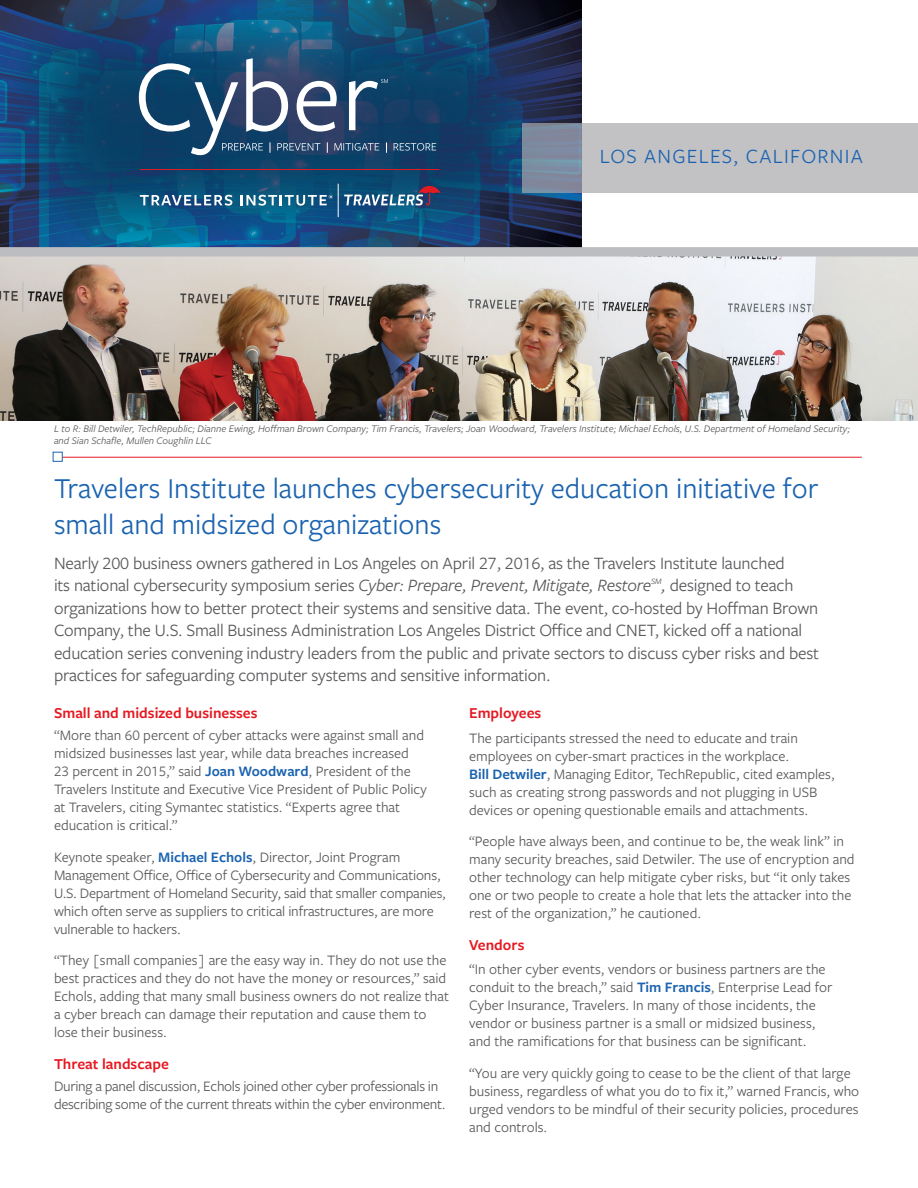
<style>
.page{position:relative;width:918px;height:1188px;background:#fff}
.page>*{position:absolute;margin:0;border:0;box-sizing:border-box;transform-origin:0 0}
.Body_copy{font:30px/36px "Freight Sans Pro";color:#1b63b0}
.Body_copy-2{font:21px "Freight Sans Pro";letter-spacing:.06em;color:#1b63b0}
.Body_copy-3{font:18px/22.5px "Freight Sans Pro";letter-spacing:-.01em;color:#57585a}
.Subheader{font:600 15.75px "Freight Sans Pro";color:#e51a23}
.Body_copy-4{font:600 15.75px "Freight Sans Pro";color:#e51a23}
.Body_copy-5{font:15px/18px "Freight Sans Pro";color:#57585a}
.Body_copy-6{font:15px/18px "Freight Sans Pro";letter-spacing:-.02em;color:#57585a}
.Body_copy-7{font:italic 10.5px/12px "Freight Sans Pro";color:#57585a}
.s1{font-style:italic}
.s2{font-weight:600;color:#1b63b0}
</style>
<div class="page">
<img style="left:0;top:0;width:581px;height:247px">
<svg style="left:140px;top:195px;width:92px;height:11px"></svg>
<svg style="left:241px;top:195px;width:92px;height:11px"></svg>
<svg style="left:139px;top:58px;width:297px;height:97px;background:#3a5d7f"></svg>
<svg style="left:344px;top:186px;width:97px;height:20px;background:#4a6b8b"></svg>
<hr style="left:338px;top:184px;width:1px;height:33px;background:#fff">
<hr style="left:140px;top:169px;width:299px;height:1px;background:#e51a23">
<img style="left:0;top:256px;width:918px;height:164px">
<div style="left:0;top:247px;width:918px;height:9px;background:#bcbdc0"></div>
<svg style="left:522px;top:123px;width:396px;height:70px;background:#b7b9bf"></svg>
<hr style="left:62px;top:457px;width:800px;height:1px;background:#e51a23">
<div style="left:53px;top:452px;width:10px;height:10px;border:1px solid #1b63b0"></div>
<p class="Body_copy-2" style="left:600px;top:143px;width:264px">LOS ANGELES, CALIFORNIA</p>
<p class="Body_copy-7" style="left:54px;top:422px;width:797px">L to R: Bill Detwiler, TechRepublic; Dianne Ewing, Hoffman Brown Company; Tim Francis, Travelers; Joan Woodward, Travelers Institute; Michael Echols, U.S. Department of Homeland Security; and Sian Schafle, Mullen Coughlin LLC</p>
<p class="Body_copy" style="left:54px;top:469px;width:766px">Travelers Institute launches cybersecurity education initiative for small and midsized organizations</p>
<p class="Body_copy-3" style="left:54px;top:551px;width:767px">Nearly 200 business owners gathered in Los Angeles on April 27, 2016, as the Travelers Institute launched<br>its national cybersecurity symposium series <span class="s1">Cyber: Prepare, Prevent, Mitigate, Restore</span><sup>SM</sup><span class="s1">,</span> designed to teach organizations how to better protect their systems and sensitive data. The event, co-hosted by Hoffman Brown Company, the U.S. Small Business Administration Los Angeles District Office and CNET, kicked off a national education series convening industry leaders from the public and private sectors to discuss cyber risks and best practices for safeguarding computer systems and sensitive information.</p>
<p class="Subheader" style="left:54px;top:702px;width:205px">Small and midsized businesses</p>
<p class="Body_copy-5" style="left:54px;top:726px;width:374px">“More than 60 percent of cyber attacks were against small and midsized businesses last year, while data breaches increased 23 percent in 2015,” said <span class="s2">Joan Woodward</span>, President of the Travelers Institute and Executive Vice President of Public Policy at Travelers, citing Symantec statistics. “Experts agree that education is critical.”</p>
<p class="Body_copy-5" style="left:54px;top:847px;width:394px">Keynote speaker, <span class="s2">Michael Echols</span>, Director, Joint Program Management Office, Office of Cybersecurity and Communications, U.S. Department of Homeland Security, said that smaller companies, which often serve as suppliers to critical infrastructures, are more vulnerable to hackers.</p>
<p class="Body_copy-5" style="left:54px;top:951px;width:396px">“They [small companies] are the easy way in. They do not use the best practices and they do not have the money or resources,” said Echols, adding that many small business owners do not realize that a cyber breach can damage their reputation and cause them to lose their business.</p>
<p class="Subheader" style="left:54px;top:1053px;width:116px">Threat landscape</p>
<p class="Body_copy-6" style="left:54px;top:1076px;width:393px">During a panel discussion, Echols joined other cyber professionals in describing some of the current threats within the cyber environment.</p>
<p class="Subheader" style="left:469px;top:702px;width:74px">Employees</p>
<p class="Body_copy-5" style="left:469px;top:728px;width:367px">The participants stressed the need to educate and train employees on cyber-smart practices in the workplace.<br><span class="s2">Bill Detwiler</span>, Managing Editor, TechRepublic, cited examples, such as creating strong passwords and not plugging in USB devices or opening questionable emails and attachments.</p>
<p class="Body_copy-5" style="left:469px;top:832px;width:387px">“People have always been, and continue to be, the weak link” in many security breaches, said Detwiler. The use of encryption and other technology can help mitigate cyber risks, but “it only takes one or two people to create a hole that lets the attacker into the rest of the organization,” he cautioned.</p>
<p class="Body_copy-4" style="left:469px;top:934px;width:57px">Vendors</p>
<p class="Body_copy-5" style="left:469px;top:960px;width:365px">“In other cyber events, vendors or business partners are the conduit to the breach,” said <span class="s2">Tim Francis</span>, Enterprise Lead for Cyber Insurance, Travelers. In many of those incidents, the vendor or business partner is a small or midsized business, and the ramifications for that business can be significant.</p>
<p class="Body_copy-5" style="left:469px;top:1063px;width:392px">“You are very quickly going to cease to be the client of that large business, regardless of what you do to fix it,” warned Francis, who urged vendors to be mindful of their security policies, procedures and controls.</p>
</div>
